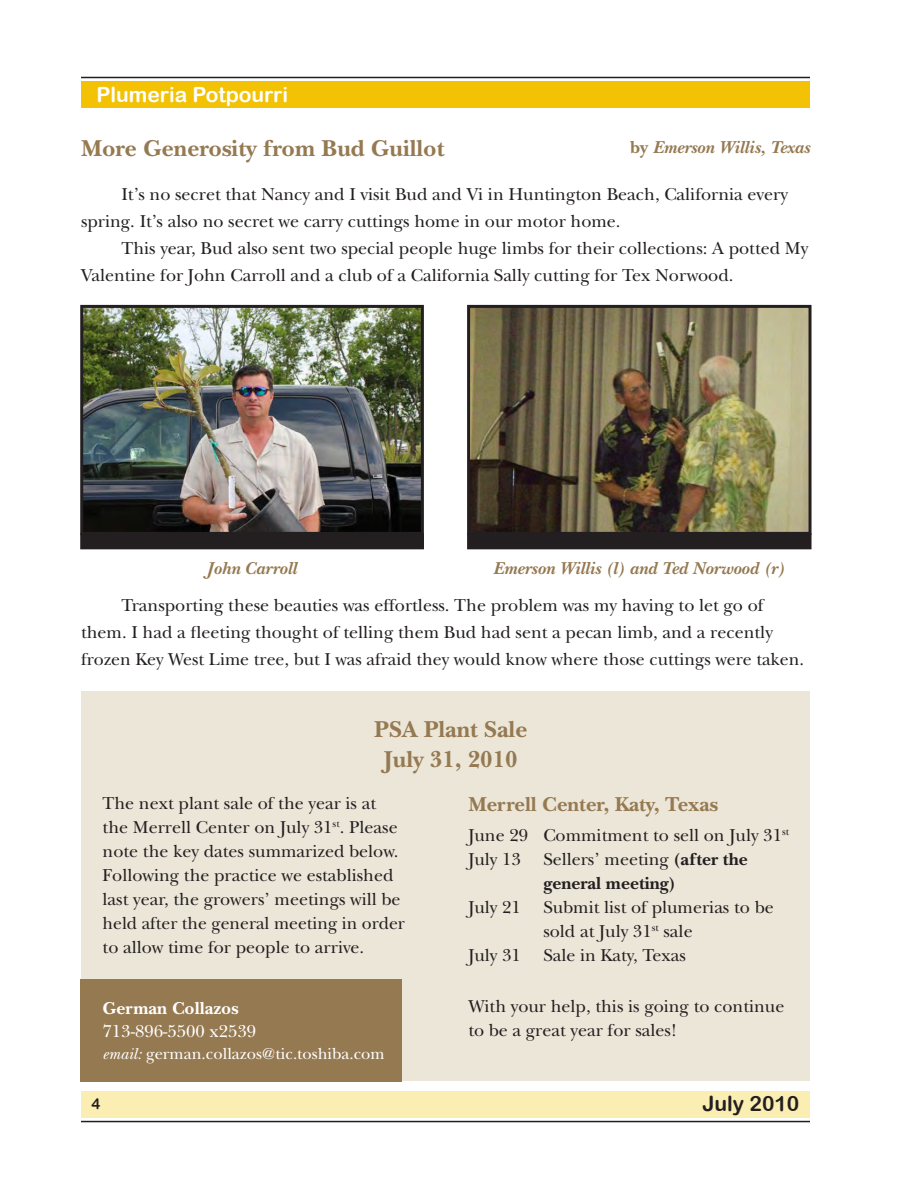
<style>
.page{position:relative;width:918px;height:1188px;background:#fff}
.page>*{position:absolute;margin:0;border:0;box-sizing:border-box;transform-origin:0 0}
.Headings_-_16_20{font:700 24px "New Baskerville Std";color:#957951}
.Text_-_12_18{font:700 21px "New Baskerville Std";color:#957951}
.t1{font:21px "Arial Rounded MT Bold";color:#fff}
.t2{font:21px "Arial Rounded MT Bold";color:#231f20}
.Text_-_12_18-2{font:18px/27px "New Baskerville Std";color:#231f20}
.Sales_Info{font:18px/24px "New Baskerville Std";color:#231f20}
.Text_-_12_18-3{font:700 18px/24px "New Baskerville Std";color:#231f20;text-align:center}
.Headings_-_16_20-2{font:italic 700 18px "New Baskerville Std";color:#957951}
.Bio{font:italic 700 18px "New Baskerville Std";color:#957951}
.Text_-_12_18-4{font:18px "New Baskerville Std";color:#fff}
.Text_-_12_18-5{font:700 18px "New Baskerville Std";color:#fff}
.Text_-_12_18-6{font:16.5px "New Baskerville Std";color:#fff}
.t3{font:15px "Arial Rounded MT Bold";color:#231f20}
.s1{font-style:normal}
.s2{font-weight:400}
.s3{font-style:italic}
</style>
<div class="page">
<div style="left:81px;top:81px;width:729px;height:27px;background:#f3c204"></div>
<div style="left:81px;top:1091px;width:729px;height:27px;background:#faeeb2"></div>
<hr style="left:81px;top:77px;width:729px;height:1px;background:#231f20">
<hr style="left:81px;top:1121px;width:729px;height:1px;background:#231f20">
<img style="left:84px;top:309px;width:336px;height:222px">
<div style="left:80px;top:305px;width:344px;height:230px;border:3px solid #231f20"></div>
<div style="left:81px;top:534px;width:342px;height:15px;background:#231f20"></div>
<div style="left:80px;top:533px;width:344px;height:16px;border:2px solid #231f20"></div>
<img style="left:471px;top:309px;width:337px;height:222px">
<div style="left:467px;top:305px;width:345px;height:230px;border:3px solid #231f20"></div>
<div style="left:468px;top:534px;width:343px;height:15px;background:#231f20"></div>
<div style="left:467px;top:533px;width:345px;height:16px;border:2px solid #231f20"></div>
<div style="left:81px;top:691px;width:729px;height:390px;background:#ebe6d8"></div>
<div style="left:80px;top:979px;width:322px;height:102px;background:#957951"></div>
<p class="t1" style="left:96px;top:82px;width:193px">Plumeria Potpourri</p>
<p class="Headings_-_16_20" style="left:81px;top:134px;width:365px">More Generosity from Bud Guillot</p>
<p class="Bio" style="left:630px;top:137px;width:182px"><span class="s1">by</span> Emerson Willis, Texas</p>
<p class="Text_-_12_18-2" style="left:81px;top:180px;width:709px;text-indent:40px">It’s no secret that Nancy and I visit Bud and Vi in Huntington Beach, California every spring. It’s also no secret we carry cuttings home in our motor home.</p>
<p class="Text_-_12_18-2" style="left:81px;top:234px;width:729px;text-indent:40px">This year, Bud also sent two special people huge limbs for their collections: A potted My<br>Valentine for John Carroll and a club of a California Sally cutting for Tex Norwood.</p>
<p class="Headings_-_16_20-2" style="left:207px;top:558px;width:91px">John Carroll</p>
<p class="Headings_-_16_20-2" style="left:493px;top:558px;width:293px">Emerson Willis (l) and Ted Norwood (r)</p>
<p class="Text_-_12_18-2" style="left:81px;top:592px;width:725px;text-indent:40px">Transporting these beauties was effortless. The problem was my having to let go of them. I had a fleeting thought of telling them Bud had sent a pecan limb, and a recently frozen Key West Lime tree, but I was afraid they would know where those cuttings were taken.</p>
<p class="Headings_-_16_20" style="left:374px;top:715px;width:155px">PSA Plant Sale</p>
<p class="Headings_-_16_20" style="left:384px;top:745px;width:135px">July 31, 2010</p>
<p class="Sales_Info" style="left:103px;top:791px;width:304px">The next plant sale of the year is at the Merrell Center on July 31<sup>st</sup>. Please note the key dates summarized below.<br>Following the practice we established last year, the growers’ meetings will be held after the general meeting in order to allow time for people to arrive.</p>
<p class="Text_-_12_18" style="left:468px;top:792px;width:251px">Merrell Center, Katy, Texas</p>
<p class="Text_-_12_18-2" style="left:468px;top:822px;width:322px">June 29 Commitment to sell on July 31<sup>st</sup></p>
<p class="Text_-_12_18-3" style="left:468px;top:848px;width:281px"><span class="s2">July 13 Sellers’ meeting</span> (after the general meeting)</p>
<p class="Text_-_12_18-2" style="left:468px;top:896px;width:307px;line-height:24px;text-align:center">July 21 Submit list of plumerias to be sold at July 31<sup>st</sup> sale</p>
<p class="Text_-_12_18-2" style="left:468px;top:942px;width:219px">July 31 Sale in Katy, Texas</p>
<p class="Sales_Info" style="left:468px;top:995px;width:318px">With your help, this is going to continue to be a great year for sales!</p>
<p class="Text_-_12_18-5" style="left:103px;top:998px;width:138px">German Collazos</p>
<p class="Text_-_12_18-4" style="left:103px;top:1021px;width:155px">713-896-5500 x2539</p>
<p class="Text_-_12_18-6" style="left:103px;top:1044px;width:284px"><span class="s3">email:</span> german.collazos@tic.toshiba.com</p>
<p class="t3" style="left:92px;top:1094px;width:10px">4</p>
<p class="t2" style="left:703px;top:1091px;width:98px">July 2010</p>
</div>
